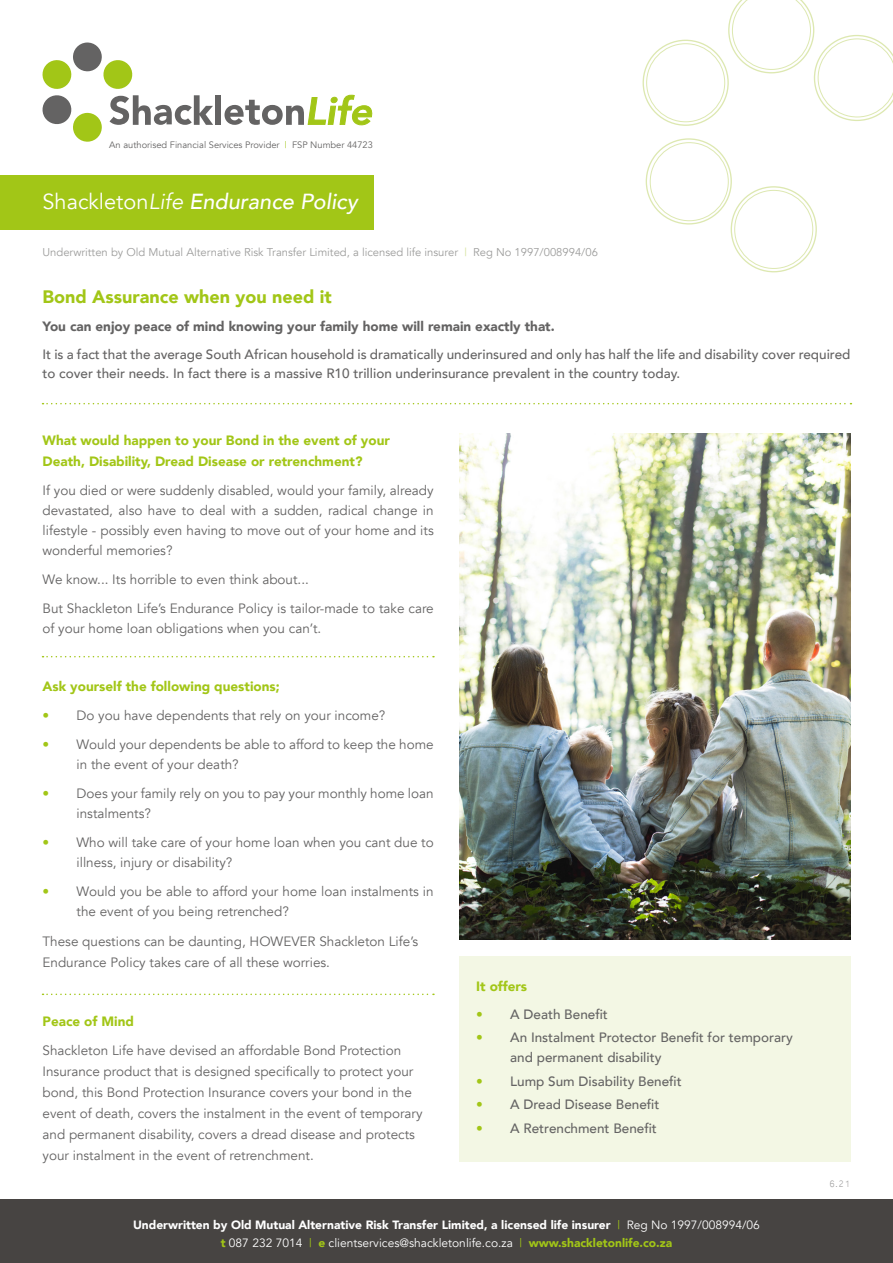
<style>
.page{position:relative;width:893px;height:1263px;background:#fff}
.page>*{position:absolute;margin:0;border:0;box-sizing:border-box;transform-origin:0 0}
.t1{font:italic 500 21.75px "Avenir";color:#fff}
.t2{font:900 18px "Avenir";color:#a2c617}
.t3{font:13.5px/20.2px "Avenir";color:#646363}
.t4{font:500 13.5px/19.5px "Avenir";color:#646363}
.t5{font:900 13.5px/21px "Avenir";color:#a2c617}
.t6{font:900 13.5px "Avenir";color:#646363}
.t7{font:900 12px/18px "Avenir";color:#fff;text-align:center}
.t8{font:12px "Microsoft Yi Baiti";color:#989797}
.t9{font:11.25px "Avenir";color:#9d9d9c}
.t10{font:9.3px "Avenir";color:#646363}
.s1{color:#a2c617}
.s2{font-weight:400;font-style:normal}
.s3{font-weight:400}
.s4{color:#d5e29b}
.s5{font-weight:400;color:#a2c617}
</style>
<div class="page">
<div style="left:0;top:1200px;width:893px;height:63px;background:#474442"></div>
<svg style="left:646px;top:0;width:247px;height:269px"></svg>
<div style="left:0;top:175px;width:373px;height:55px;background:#a2c617"></div>
<svg style="left:43px;top:403px;width:808px;height:1px"></svg>
<div style="left:215px;top:95px;width:6px;height:30px;background:#646363"></div>
<svg style="left:225px;top:95px;width:148px;height:30px"></svg>
<svg style="left:42px;top:42px;width:171px;height:100px"></svg>
<img style="left:459px;top:434px;width:391px;height:506px">
<div style="left:459px;top:957px;width:391px;height:205px;background:#f3f7e4"></div>
<svg style="left:43px;top:656px;width:391px;height:1px"></svg>
<svg style="left:43px;top:993px;width:391px;height:2px"></svg>
<p class="t10" style="left:109px;top:140px;width:265px">An authorised Financial Services Provider <span class="s1">|</span> FSP Number 44723</p>
<h1 class="t1" style="left:43px;top:188px;width:317px"><span class="s2">Shackleton</span><span class="s3">Life</span> Endurance Policy</h1>
<p class="t9" style="left:43px;top:245px;width:557px">Underwritten by Old Mutual Alternative Risk Transfer Limited, a licensed life insurer <span class="s4">|</span> Reg No 1997/008994/06</p>
<h2 class="t2" style="left:43px;top:281px;width:291px">Bond Assurance when you need it</h2>
<p class="t6" style="left:43px;top:314px;width:514px">You can enjoy peace of mind knowing your family home will remain exactly that.</p>
<p class="t4" style="left:43px;top:343px;width:809px">It is a fact that the average South African household is dramatically underinsured and only has half the life and disability cover required to cover their needs. In fact there is a massive R10 trillion underinsurance prevalent in the country today.</p>
<p class="t5" style="left:43px;top:429px;width:349px">What would happen to your Bond in the event of your<br>Death, Disability, Dread Disease or retrenchment?</p>
<p class="t3" style="left:43px;top:480px;width:393px;text-align:justify">If you died or were suddenly disabled, would your family, already devastated, also have to deal with a sudden, radical change in lifestyle - possibly even having to move out of your home and its wonderful memories?</p>
<p class="t3" style="left:43px;top:565px;width:393px;line-height:28.8px">We know... Its horrible to even think about...<br>But Shackleton Life’s Endurance Policy is tailor-made to take care</p>
<p class="t3" style="left:43px;top:618px;width:280px">of your home loan obligations when you can’t.</p>
<p class="t5" style="left:43px;top:676px;width:239px">Ask yourself the following questions;</p>
<p class="t3" style="left:43px;top:705px;width:344px"><span class="s1">•</span> Do you have dependents that rely on your income?</p>
<p class="t3" style="left:77px;top:734px;width:359px;text-indent:-34px"><span class="s1">•</span> Would your dependents be able to afford to keep the home in the event of your death?</p>
<p class="t3" style="left:77px;top:783px;width:359px;text-indent:-34px"><span class="s1">•</span> Does your family rely on you to pay your monthly home loan instalments?</p>
<p class="t3" style="left:77px;top:832px;width:359px;text-indent:-34px"><span class="s1">•</span> Who will take care of your home loan when you cant due to illness, injury or disability?</p>
<p class="t3" style="left:77px;top:881px;width:359px;text-indent:-34px"><span class="s1">•</span> Would you be able to afford your home loan instalments in the event of you being retrenched?</p>
<p class="t3" style="left:43px;top:931px;width:377px;line-height:21px">These questions can be daunting, HOWEVER Shackleton Life’s<br>Endurance Policy takes care of all these worries.</p>
<p class="t5" style="left:43px;top:1010px;width:93px">Peace of Mind</p>
<p class="t3" style="left:43px;top:1040px;width:381px;line-height:21px">Shackleton Life have devised an affordable Bond Protection Insurance product that is designed specifically to protect your bond, this Bond Protection Insurance covers your bond in the event of death, covers the instalment in the event of temporary and permanent disability, covers a dread disease and protects your instalment in the event of retrenchment.</p>
<p class="t5" style="left:476px;top:975px;width:52px">It offers</p>
<p class="t4" style="left:476px;top:1003px;width:133px"><span class="s1">•</span> A Death Benefit</p>
<p class="t4" style="left:510px;top:1027px;width:284px;text-indent:-34px"><span class="s1">•</span> An Instalment Protector Benefit for temporary and permanent disability</p>
<p class="t4" style="left:476px;top:1070px;width:207px"><span class="s1">•</span> Lump Sum Disability Benefit</p>
<p class="t4" style="left:476px;top:1094px;width:185px"><span class="s1">•</span> A Dread Disease Benefit</p>
<p class="t4" style="left:476px;top:1118px;width:182px"><span class="s1">•</span> A Retrenchment Benefit</p>
<p class="t7" style="left:133px;top:1216px;width:628px">Underwritten by Old Mutual Alternative Risk Transfer Limited, a licensed life insurer <span class="s5">|</span> <span class="s3">Reg No 1997/008994/06 </span><span class="s1">t</span> <span class="s3">087 232 7014</span> <span class="s5">|</span> <span class="s1">e</span> <span class="s3">clientservices@shackletonlife.co.za</span> <span class="s5">|</span> <span class="s1">www.shackletonlife.co.za</span></p>
<p class="t8" style="left:829px;top:1176px;width:23px">6.21</p>
</div>
